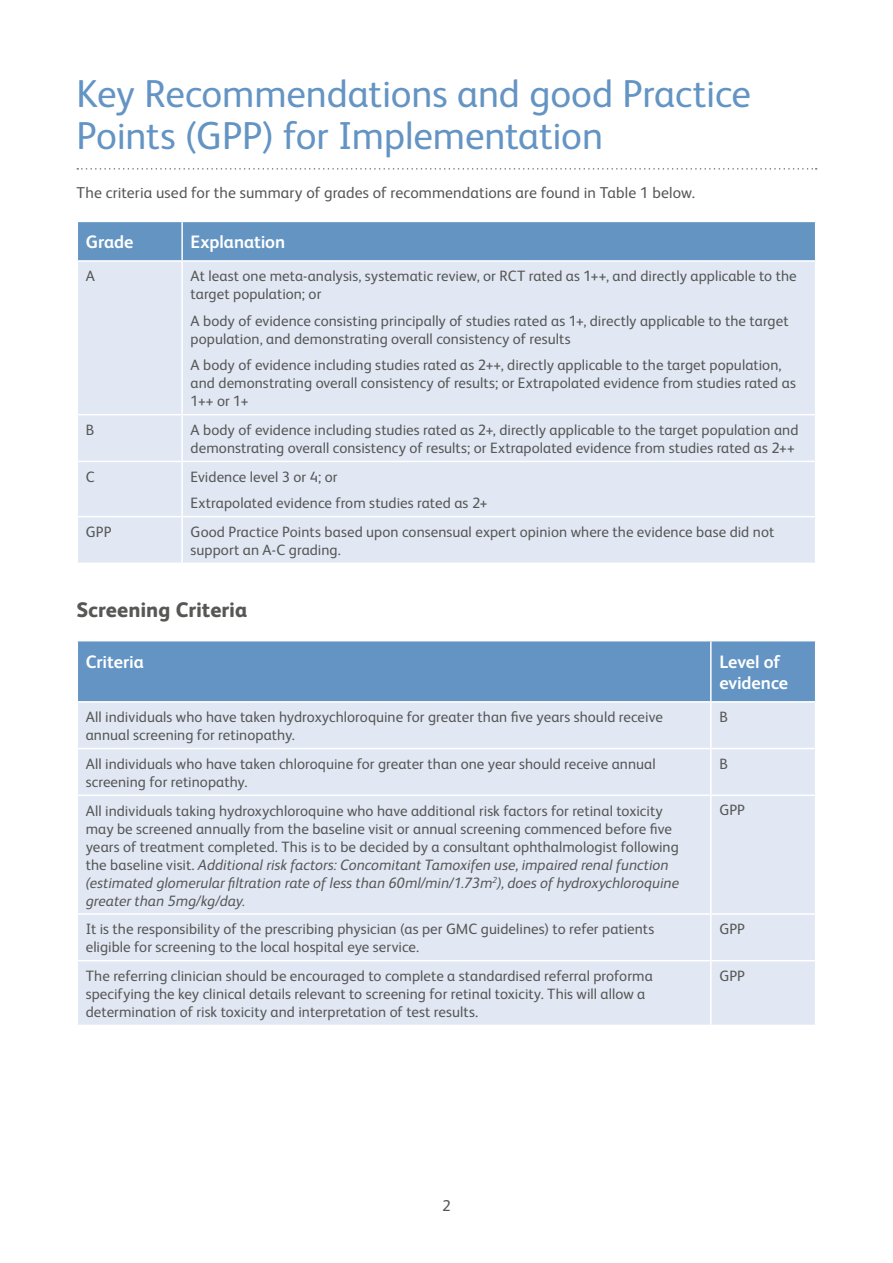
<style>
.page{position:relative;width:893px;height:1263px;background:#fff}
.page>*{position:absolute;margin:0;border:0;box-sizing:border-box;transform-origin:0 0}
.t1{font:39px/42px "FS Albert";letter-spacing:-.005em;color:#6394c3}
.t2{font:800 21px "FS Albert";color:#575756}
.t3{font:700 18px/21.6px "FS Albert";letter-spacing:-.005em;color:#fff}
.t4{font:15.75px "FS Albert";letter-spacing:.005em;color:#575756}
.t5{font:15px/18px "FS Albert";letter-spacing:.005em;color:#575756}
.s1{font-style:italic}
</style>
<div class="page">
<svg style="left:77px;top:168px;width:740px;height:2px"></svg>
<div style="left:78px;top:222px;width:737px;height:38px;background:#6394c2"></div>
<div style="left:78px;top:262px;width:737px;height:301px;background:#e1e8f4"></div>
<hr style="left:181px;top:222px;width:2px;height:38px;background:#fff">
<hr style="left:181px;top:262px;width:2px;height:152px;background:#fff">
<hr style="left:77px;top:414px;width:105px;height:1px;background:#fff">
<hr style="left:182px;top:414px;width:634px;height:1px;background:#fff">
<hr style="left:181px;top:415px;width:2px;height:46px;background:#fff">
<hr style="left:77px;top:461px;width:105px;height:1px;background:#fff">
<hr style="left:182px;top:461px;width:634px;height:1px;background:#fff">
<hr style="left:181px;top:462px;width:2px;height:54px;background:#fff">
<hr style="left:77px;top:516px;width:105px;height:1px;background:#fff">
<hr style="left:182px;top:516px;width:634px;height:1px;background:#fff">
<hr style="left:181px;top:517px;width:2px;height:46px;background:#fff">
<div style="left:78px;top:641px;width:737px;height:60px;background:#6394c3"></div>
<div style="left:78px;top:703px;width:737px;height:322px;background:#e1e8f4"></div>
<hr style="left:710px;top:641px;width:2px;height:60px;background:#fff">
<hr style="left:710px;top:703px;width:2px;height:45px;background:#fff">
<hr style="left:77px;top:748px;width:634px;height:1px;background:#fff">
<hr style="left:711px;top:748px;width:105px;height:1px;background:#fff">
<hr style="left:710px;top:749px;width:2px;height:45px;background:#fff">
<hr style="left:77px;top:794px;width:634px;height:2px;background:#fff">
<hr style="left:711px;top:794px;width:105px;height:2px;background:#fff">
<hr style="left:710px;top:796px;width:2px;height:117px;background:#fff">
<hr style="left:77px;top:913px;width:634px;height:2px;background:#fff">
<hr style="left:711px;top:913px;width:105px;height:2px;background:#fff">
<hr style="left:710px;top:915px;width:2px;height:45px;background:#fff">
<hr style="left:77px;top:960px;width:634px;height:1px;background:#fff">
<hr style="left:711px;top:960px;width:105px;height:1px;background:#fff">
<hr style="left:710px;top:961px;width:2px;height:64px;background:#fff">
<h1 class="t1" style="left:77px;top:72px;width:676px">Key Recommendations and good Practice<br>Points (GPP) for Implementation</h1>
<p class="t4" style="left:77px;top:183px;width:620px">The criteria used for the summary of grades of recommendations are found in Table 1 below.</p>
<p class="t3" style="left:86px;top:231px;width:49px">Grade</p>
<p class="t3" style="left:191px;top:231px;width:96px">Explanation</p>
<p class="t5" style="left:86px;top:267px;width:11px">A</p>
<p class="t5" style="left:191px;top:267px;width:608px">At least one meta-analysis, systematic review, or RCT rated as 1++, and directly applicable to the target population; or</p>
<p class="t5" style="left:191px;top:311px;width:599px">A body of evidence consisting principally of studies rated as 1+, directly applicable to the target population, and demonstrating overall consistency of results</p>
<p class="t5" style="left:191px;top:356px;width:607px">A body of evidence including studies rated as 2++, directly applicable to the target population, and demonstrating overall consistency of results; or Extrapolated evidence from studies rated as<br>1++ or 1+</p>
<p class="t5" style="left:86px;top:421px;width:10px">B</p>
<p class="t5" style="left:191px;top:421px;width:609px">A body of evidence including studies rated as 2+, directly applicable to the target population and demonstrating overall consistency of results; or Extrapolated evidence from studies rated as 2++</p>
<p class="t5" style="left:86px;top:467px;width:10px">C</p>
<p class="t5" style="left:191px;top:463px;width:298px;line-height:26.5px">Evidence level 3 or 4; or<br>Extrapolated evidence from studies rated as 2+</p>
<p class="t5" style="left:86px;top:523px;width:27px">GPP</p>
<p class="t5" style="left:191px;top:523px;width:585px">Good Practice Points based upon consensual expert opinion where the evidence base did not support an A-C grading.</p>
<h2 class="t2" style="left:77px;top:597px;width:172px">Screening Criteria</h2>
<p class="t3" style="left:86px;top:650px;width:59px">Criteria</p>
<p class="t3" style="left:719px;top:650px;width:70px">Level of evidence</p>
<p class="t5" style="left:86px;top:708px;width:579px">All individuals who have taken hydroxychloroquine for greater than five years should receive annual screening for retinopathy.</p>
<p class="t5" style="left:719px;top:708px;width:10px">B</p>
<p class="t5" style="left:86px;top:754px;width:571px">All individuals who have taken chloroquine for greater than one year should receive annual screening for retinopathy.</p>
<p class="t5" style="left:719px;top:754px;width:10px">B</p>
<p class="t5" style="left:86px;top:801px;width:595px">All individuals taking hydroxychloroquine who have additional risk factors for retinal toxicity may be screened annually from the baseline visit or annual screening commenced before five years of treatment completed. This is to be decided by a consultant ophthalmologist following the baseline visit. <span class="s1">Additional risk factors: Concomitant Tamoxifen use, impaired renal function (estimated glomerular filtration rate of less than 60ml/min/1.73m</span><sup>2</sup><span class="s1">), does of hydroxychloroquine greater than 5mg/kg/day.</span></p>
<p class="t5" style="left:719px;top:801px;width:27px">GPP</p>
<p class="t5" style="left:86px;top:920px;width:570px">It is the responsibility of the prescribing physician (as per GMC guidelines) to refer patients eligible for screening to the local hospital eye service.</p>
<p class="t5" style="left:719px;top:920px;width:27px">GPP</p>
<p class="t5" style="left:86px;top:967px;width:568px">The referring clinician should be encouraged to complete a standardised referral proforma specifying the key clinical details relevant to screening for retinal toxicity. This will allow a determination of risk toxicity and interpretation of test results.</p>
<p class="t5" style="left:719px;top:967px;width:27px">GPP</p>
<p class="t4" style="left:442px;top:1197px;width:10px">2</p>
</div>
